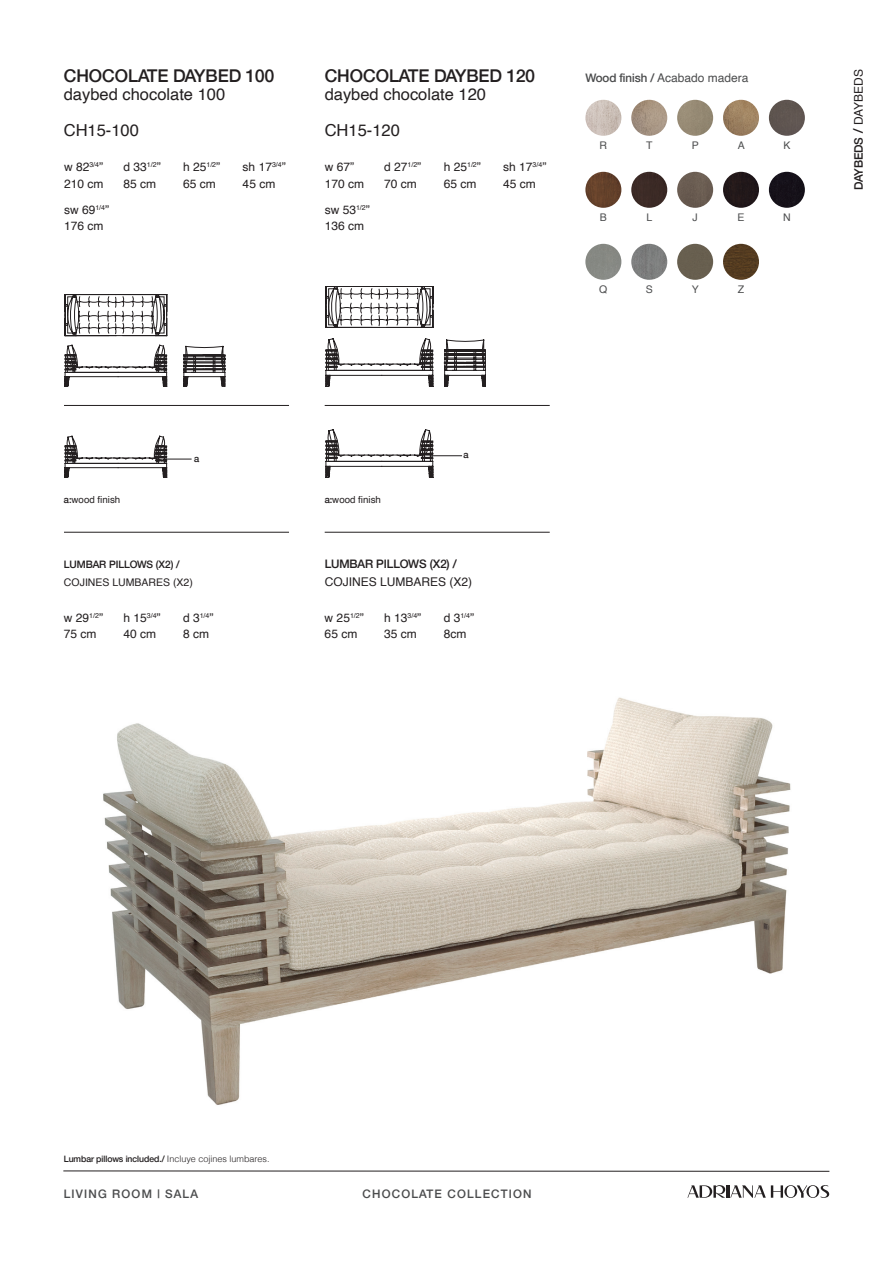
<style>
.page{position:relative;width:893px;height:1263px;background:#fff}
.page>*{position:absolute;margin:0;border:0;box-sizing:border-box;transform-origin:0 0}
.t1{font:500 18px "Helvetica";color:#231f20}
.t2{font:16.5px/36px "Helvetica";color:#231f20}
.t3{font:12px/16.5px "Helvetica";color:#231f20}
.t4{font:500 12px "Helvetica";letter-spacing:.1em;color:#4b4c4d}
.t5{font:500 12px "Helvetica";color:#231f20}
.t6{font:12px "Helvetica";color:#4b4c4d}
.t7{font:10.5px "Helvetica";color:#231f20}
.t8{font:500 10.5px "Helvetica";color:#231f20}
.t9{font:10.5px "Helvetica";color:#4b4c4d}
.t10{font:9.75px "Helvetica";color:#231f20}
.t11{font:500 9.75px "Helvetica";color:#231f20}
.t12{font:500 9px "Helvetica";color:#231f20}
.s1{font-weight:500}
.s2{font-size:13.35px}
.s3{font-weight:400}
.s4{font-weight:300}
</style>
<div class="page">
<img style="left:103px;top:697px;width:688px;height:408px">
<hr style="left:63px;top:1170px;width:766px;height:2px;background:#231f20">
<svg style="left:687px;top:1185px;width:142px;height:13px"></svg>
<hr style="left:64px;top:405px;width:225px;height:1px;background:#231f20">
<hr style="left:64px;top:532px;width:225px;height:1px;background:#231f20">
<hr style="left:325px;top:405px;width:225px;height:1px;background:#231f20">
<hr style="left:431px;top:455px;width:31px;height:1px;background:#231f20">
<hr style="left:325px;top:532px;width:225px;height:1px;background:#231f20">
<svg style="left:65px;top:294px;width:160px;height:93px"></svg>
<svg style="left:65px;top:435px;width:127px;height:42px"></svg>
<svg style="left:326px;top:338px;width:107px;height:49px"></svg>
<svg style="left:326px;top:286px;width:107px;height:42px"></svg>
<hr style="left:328px;top:370px;width:102px;height:1px;background:#231f20">
<svg style="left:444px;top:340px;width:42px;height:47px"></svg>
<svg style="left:326px;top:429px;width:107px;height:49px"></svg>
<hr style="left:328px;top:461px;width:102px;height:1px;background:#231f20">
<img style="left:723px;top:172px;width:36px;height:36px;border-radius:18px">
<img style="left:677px;top:244px;width:36px;height:36px;border-radius:18px">
<img style="left:769px;top:100px;width:36px;height:36px;border-radius:18px">
<img style="left:585px;top:100px;width:36px;height:36px;border-radius:18px">
<img style="left:585px;top:244px;width:36px;height:36px;border-radius:18px">
<img style="left:677px;top:100px;width:36px;height:36px;border-radius:18px">
<img style="left:631px;top:172px;width:36px;height:36px;border-radius:18px">
<img style="left:677px;top:172px;width:36px;height:36px;border-radius:18px">
<img style="left:631px;top:244px;width:36px;height:36px;border-radius:18px">
<img style="left:723px;top:100px;width:36px;height:36px;border-radius:18px">
<img style="left:585px;top:172px;width:36px;height:36px;border-radius:18px">
<img style="left:769px;top:172px;width:36px;height:36px;border-radius:18px">
<img style="left:723px;top:244px;width:36px;height:36px;border-radius:18px">
<img style="left:631px;top:100px;width:36px;height:36px;border-radius:18px">
<h1 class="t1" style="left:64px;top:69px;width:212px">CHOCOLATE DAYBED 100</h1>
<h2 class="t2" style="left:64px;top:77px;width:163px">daybed chocolate 100<br>CH15-100</h2>
<p class="t3" style="left:64px;top:160px;width:41px">w 82<sup>3/4</sup>”<br>210 cm</p>
<p class="t3" style="left:124px;top:160px;width:39px">d 33<sup>1/2</sup>”<br>85 cm</p>
<p class="t3" style="left:183px;top:160px;width:39px">h 25<sup>1/2</sup>”<br>65 cm</p>
<p class="t3" style="left:243px;top:160px;width:45px">sh 17<sup>3/4</sup>”<br>45 cm</p>
<p class="t3" style="left:64px;top:202px;width:47px">sw 69<sup>1/4</sup>”<br>176 cm</p>
<h1 class="t1" style="left:325px;top:69px;width:212px">CHOCOLATE DAYBED 120</h1>
<h2 class="t2" style="left:325px;top:77px;width:163px">daybed chocolate 120<br>CH15-120</h2>
<p class="t3" style="left:325px;top:160px;width:41px">w 67”<br>170 cm</p>
<p class="t3" style="left:384px;top:160px;width:39px">d 27<sup>1/2</sup>”<br>70 cm</p>
<p class="t3" style="left:444px;top:160px;width:39px">h 25<sup>1/2</sup>”<br>65 cm</p>
<p class="t3" style="left:503px;top:160px;width:45px">sh 17<sup>3/4</sup>”<br>45 cm</p>
<p class="t3" style="left:325px;top:202px;width:47px">sw 53<sup>1/2</sup>”<br>136 cm</p>
<p class="t6" style="left:585px;top:73px;width:165px"><span class="s1">Wood finish /</span> Acabado madera</p>
<p class="t9" style="left:600px;top:141px;width:9px">R</p>
<p class="t9" style="left:783px;top:141px;width:9px">K</p>
<p class="t9" style="left:646px;top:141px;width:8px">T</p>
<p class="t9" style="left:692px;top:141px;width:9px">P</p>
<p class="t9" style="left:738px;top:141px;width:9px">A</p>
<p class="t9" style="left:600px;top:213px;width:9px">B</p>
<p class="t9" style="left:599px;top:285px;width:10px">Q</p>
<p class="t9" style="left:646px;top:213px;width:7px">L</p>
<p class="t9" style="left:692px;top:213px;width:7px">J</p>
<p class="t9" style="left:646px;top:285px;width:9px">S</p>
<p class="t9" style="left:692px;top:285px;width:9px">Y</p>
<p class="t9" style="left:737px;top:213px;width:9px">E</p>
<p class="t9" style="left:738px;top:285px;width:8px">Z</p>
<p class="t9" style="left:783px;top:213px;width:9px">N</p>
<p class="t5" style="left:852px;top:190px;width:122px;rotate:-90deg">DAYBEDS <span class="s2">/</span> <span class="s3">DAYBEDS</span></p>
<p class="t11" style="left:194px;top:455px;width:7px">a</p>
<p class="t11" style="left:464px;top:451px;width:7px">a</p>
<p class="t10" style="left:64px;top:492px;width:58px"><span class="s1">a:</span>wood finish</p>
<p class="t10" style="left:325px;top:492px;width:58px"><span class="s1">a:</span>wood finish</p>
<p class="t8" style="left:64px;top:560px;width:117px">LUMBAR PILLOWS (X2) /</p>
<p class="t7" style="left:64px;top:578px;width:130px">COJINES LUMBARES (X2)</p>
<p class="t3" style="left:64px;top:610px;width:41px">w 29<sup>1/2</sup>”<br>75 cm</p>
<p class="t3" style="left:123px;top:610px;width:39px">h 15<sup>3/4</sup>”<br>40 cm</p>
<p class="t3" style="left:183px;top:610px;width:32px">d 3<sup>1/4</sup>”<br>8 cm</p>
<p class="t5" style="left:325px;top:559px;width:134px">LUMBAR PILLOWS (X2) /</p>
<p class="t3" style="left:325px;top:574px;width:149px">COJINES LUMBARES (X2)</p>
<p class="t3" style="left:325px;top:610px;width:41px">w 25<sup>1/2</sup>”<br>65 cm</p>
<p class="t3" style="left:384px;top:610px;width:39px">h 13<sup>3/4</sup>”<br>35 cm</p>
<p class="t3" style="left:444px;top:610px;width:32px">d 3<sup>1/4</sup>”<br>8cm</p>
<p class="t12" style="left:64px;top:1155px;width:207px">Lumbar pillows included./ <span class="s4">Incluye cojines lumbares.</span></p>
<p class="t4" style="left:64px;top:1187px;width:136px">LIVING ROOM | SALA</p>
<p class="t4" style="left:363px;top:1189px;width:171px">CHOCOLATE COLLECTION</p>
</div>
